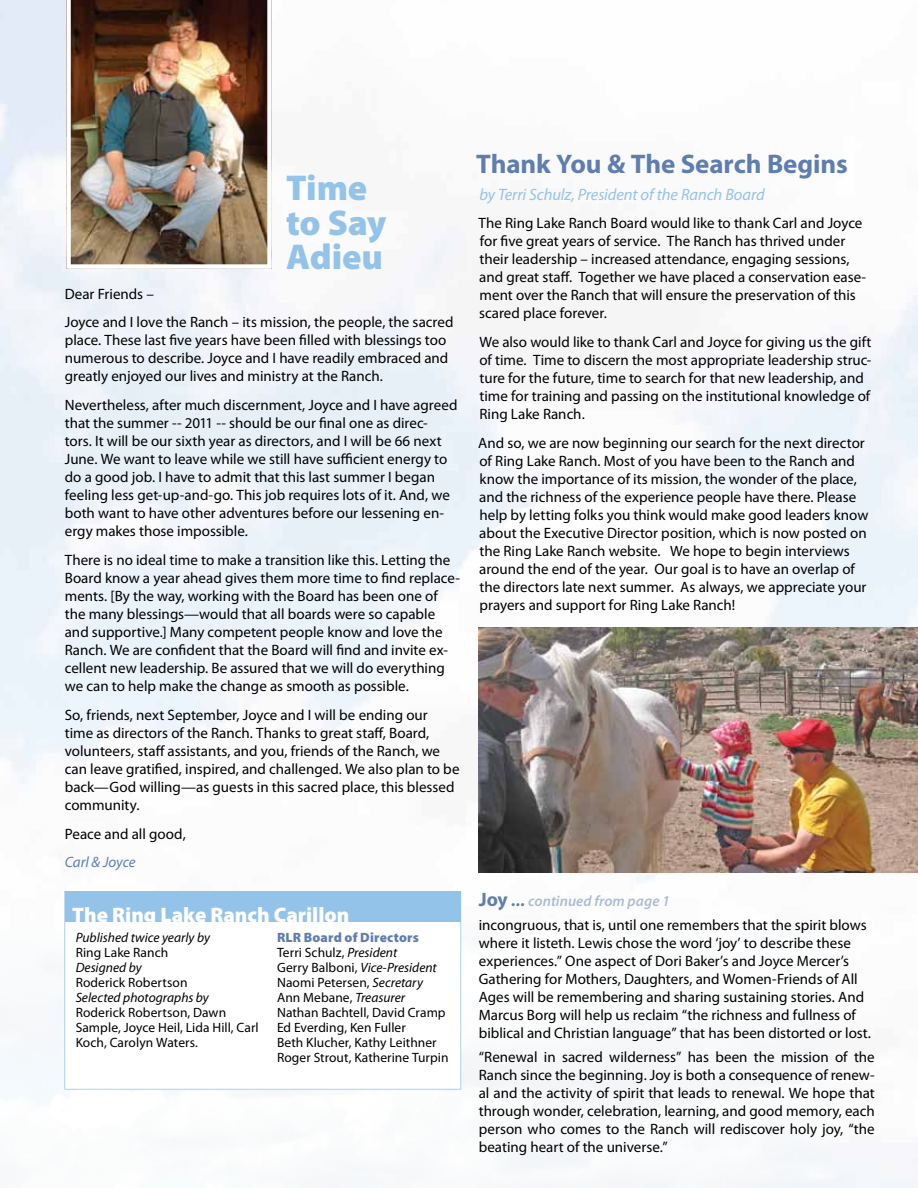
<style>
.page{position:relative;width:918px;height:1188px;background:#fff}
.page>*{position:absolute;margin:0;border:0;box-sizing:border-box;transform-origin:0 0}
.t1{font:900 36px/34.5px "Myriad Pro";letter-spacing:-.005em;color:#94c3e9}
.t2{font:700 27px "Myriad Pro";letter-spacing:-.005em;color:#5e7eaf}
.t3{font:900 21px "Myriad Pro";color:#fff}
.t4{font:italic 16.5px "Myriad Pro";letter-spacing:-.01em;color:#94c3e9}
.t5{font:15px/18px "Myriad Pro";color:#000}
.t6{font:italic 600 15px "Myriad Pro";letter-spacing:.005em;color:#acbcd5}
.t7{font:italic 15px "Myriad Pro";letter-spacing:-.01em;color:#5e7eaf}
.t8{font:13.5px/15px "Myriad Pro";letter-spacing:.005em;color:#000}
.t9{font:italic 13.5px "Myriad Pro";color:#000}
.s1{font-weight:900;color:#5e7eaf}
.s2{font-style:italic}
.s3{font-weight:700;font-style:normal;font-size:19.5px;color:#5e7eaf}
.s4{font-size:19.5px;color:#5e7eaf}
</style>
<div class="page">
<img style="left:0;top:0;width:830px;height:930px">
<img style="left:479px;top:627px;width:439px;height:246px">
<svg style="left:64px;top:891px;width:397px;height:199px"></svg>
<img style="left:66px;top:0;width:206px;height:269px">
<div style="left:65px;top:891px;width:396px;height:31px;background:#94c3e9"></div>
<h1 class="t1" style="left:286px;top:170px;width:102px">Time to Say<br>Adieu</h1>
<p class="t5" style="left:65px;top:279px;width:390px;line-height:28.8px">Dear Friends –<br>Joyce and I love the Ranch – its mission, the people, the sacred</p>
<p class="t5" style="left:65px;top:331px;width:385px">place. These last five years have been filled with blessings too numerous to describe. Joyce and I have readily embraced and greatly enjoyed our lives and ministry at the Ranch.</p>
<p class="t5" style="left:65px;top:396px;width:394px">Nevertheless, after much discernment, Joyce and I have agreed that the summer -- 2011 -- should be our final one as direc&shy;tors. It will be our sixth year as directors, and I will be 66 next June. We want to leave while we still have sufficient energy to do a good job. I have to admit that this last summer I began feeling less get-up-and-go. This job requires lots of it. And, we both want to have other adventures before our lessening en&shy;ergy makes those impossible.</p>
<p class="t5" style="left:65px;top:551px;width:397px">There is no ideal time to make a transition like this. Letting the Board know a year ahead gives them more time to find replace&shy;ments. [By the way, working with the Board has been one of the many blessings—would that all boards were so capable and supportive.] Many competent people know and love the Ranch. We are confident that the Board will find and invite ex&shy;cellent new leadership. Be assured that we will do everything we can to help make the change as smooth as possible.</p>
<p class="t5" style="left:65px;top:706px;width:396px">So, friends, next September, Joyce and I will be ending our time as directors of the Ranch. Thanks to great staff, Board, volunteers, staff assistants, and you, friends of the Ranch, we can leave gratified, inspired, and challenged. We also plan to be back—God willing—as guests in this sacred place, this blessed community.</p>
<p class="t5" style="left:65px;top:824px;width:122px">Peace and all good,</p>
<p class="t7" style="left:65px;top:853px;width:72px">Carl &amp; Joyce</p>
<h3 class="t3" style="left:72px;top:900px;width:279px">The Ring Lake Ranch Carillon</h3>
<p class="t9" style="left:76px;top:930px;width:136px">Published twice yearly by</p>
<p class="t8" style="left:76px;top:945px;width:94px">Ring Lake Ranch</p>
<p class="t9" style="left:76px;top:960px;width:68px">Designed by</p>
<p class="t8" style="left:76px;top:975px;width:113px">Roderick Robertson</p>
<p class="t9" style="left:76px;top:990px;width:135px">Selected photographs by</p>
<p class="t8" style="left:76px;top:1005px;width:185px">Roderick Robertson, Dawn<br>Sample, Joyce Heil, Lida Hill, Carl<br>Koch, Carolyn Waters.</p>
<p class="t8" style="left:277px;top:930px;width:173px"><span class="s1">RLR Board of Directors<br></span>Terri Schulz, <span class="s2">President<br></span>Gerry Balboni, <span class="s2">Vice-President<br></span>Naomi Petersen, <span class="s2">Secretary<br></span>Ann Mebane, <span class="s2">Treasurer<br></span>Nathan Bachtell, David Cramp<br>Ed Everding, Ken Fuller<br>Beth Klucher, Kathy Leithner<br>Roger Strout, Katherine Turpin</p>
<h2 class="t2" style="left:476px;top:146px;width:373px">Thank You &amp; The Search Begins</h2>
<p class="t4" style="left:479px;top:184px;width:287px">by Terri Schulz, President of the Ranch Board</p>
<p class="t5" style="left:478px;top:214px;width:389px">The Ring Lake Ranch Board would like to thank Carl and Joyce for five great years of service. The Ranch has thrived under their leadership – increased attendance, engaging sessions, and great staff. Together we have placed a conservation ease&shy;ment over the Ranch that will ensure the preservation of this scared place forever.</p>
<p class="t5" style="left:479px;top:333px;width:394px">We also would like to thank Carl and Joyce for giving us the gift of time. Time to discern the most appropriate leadership struc&shy;ture for the future, time to search for that new leadership, and time for training and passing on the institutional knowledge of Ring Lake Ranch.</p>
<p class="t5" style="left:478px;top:434px;width:392px">And so, we are now beginning our search for the next director of Ring Lake Ranch. Most of you have been to the Ranch and know the importance of its mission, the wonder of the place, and the richness of the experience people have there. Please help by letting folks you think would make good leaders know about the Executive Director position, which is now posted on the Ring Lake Ranch website. We hope to begin interviews around the end of the year. Our goal is to have an overlap of the directors late next summer. As always, we appreciate your prayers and support for Ring Lake Ranch!</p>
<p class="t6" style="left:479px;top:891px;width:193px"><span class="s3">Joy</span> <span class="s4">...</span> continued from page 1</p>
<p class="t5" style="left:479px;top:915px;width:394px">incongruous, that is, until one remembers that the spirit blows where it listeth. Lewis chose the word ‘joy’ to describe these experiences.” One aspect of Dori Baker’s and Joyce Mercer’s Gathering for Mothers, Daughters, and Women-Friends of All Ages will be remembering and sharing sustaining stories. And Marcus Borg will help us reclaim “the richness and fullness of biblical and Christian language” that has been distorted or lost.</p>
<p class="t5" style="left:479px;top:1048px;width:398px;text-align:justify">“Renewal in sacred wilderness” has been the mission of the Ranch since the beginning. Joy is both a consequence of renew&shy;al and the activity of spirit that leads to renewal. We hope that through wonder, celebration, learning, and good memory, each person who comes to the Ranch will rediscover holy joy, “the beating heart of the universe.”</p>
</div>
